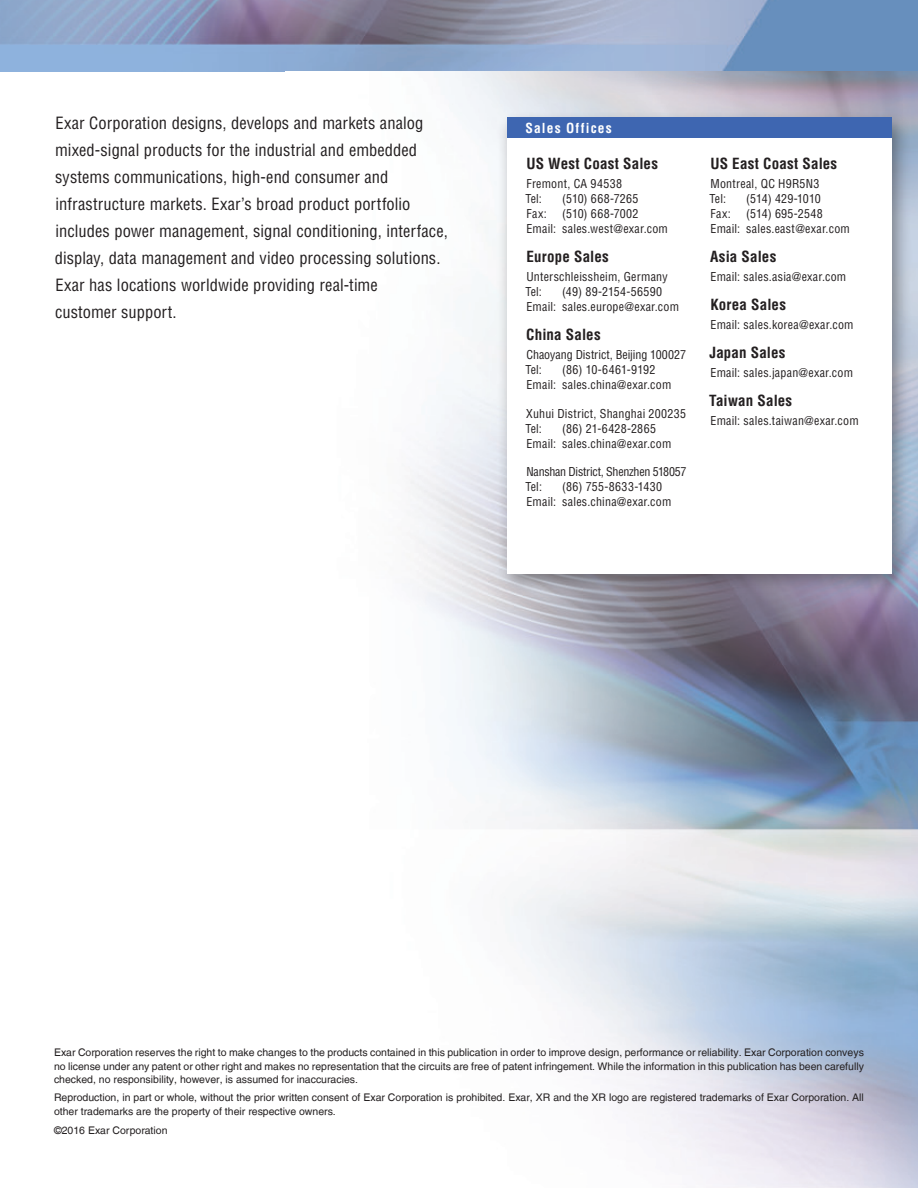
<style>
.page{position:relative;width:918px;height:1188px;background:#fff}
.page>*{position:absolute;margin:0;border:0;box-sizing:border-box;transform-origin:0 0}
.t1{font:condensed 16.5px/27px "Helvetica LT Std";letter-spacing:.005em;color:#231f20}
.t2{font:700 condensed 15px "Helvetica LT Std";letter-spacing:.01em;color:#231f20}
.Brochure_Title_Bar{font:700 condensed 13.5px "Helvetica LT Std";letter-spacing:.09em;color:#fff}
.t3{font:condensed 12px/15px "Helvetica LT Std";letter-spacing:.02em;color:#231f20}
.t4{font:condensed 12px/15px "Helvetica LT Std";color:#231f20}
.t5{font:condensed 12px/15px "Helvetica LT Std";letter-spacing:-.02em;color:#231f20}
.t6{font:condensed 12px "Helvetica LT Std";letter-spacing:-.015em;color:#231f20}
.Backpage_Legal_Conta{font:10.5px/13.5px "Helvetica LT";color:#231f20;text-align:justify}
.Body_Text{font:10.5px "Helvetica LT";color:#231f20}
</style>
<div class="page">
<img style="left:0;top:0;width:918px;height:71px">
<img style="left:409px;top:71px;width:509px;height:1117px">
<div style="left:497px;top:111px;width:415px;height:483px;background:#231f20;opacity:.45"></div>
<div style="left:507px;top:122px;width:385px;height:452px;background:#fff"></div>
<div style="left:507px;top:117px;width:385px;height:21px;background:#3e66b1"></div>
<p class="t1" style="left:55px;top:109px;width:394px">Exar Corporation designs, develops and markets analog mixed-signal products for the industrial and embedded systems communications, high-end consumer and infrastructure markets. Exar’s broad product portfolio includes power management, signal conditioning, interface, display, data management and video processing solutions.<br>Exar has locations worldwide providing real-time<br>customer support.</p>
<p class="Brochure_Title_Bar" style="left:525px;top:119px;width:88px">Sales Offices</p>
<p class="t2" style="left:526px;top:154px;width:133px">US West Coast Sales</p>
<p class="t3" style="left:525px;top:176px;width:98px">Fremont, CA 94538<br>Tel:</p>
<p class="t3" style="left:562px;top:191px;width:78px">(510) 668-7265</p>
<p class="t3" style="left:527px;top:206px;width:143px;text-align:center">(510) 668-7002<br>Email: sales.west@exar.com</p>
<p class="t2" style="left:526px;top:247px;width:84px">Europe Sales</p>
<p class="t3" style="left:525px;top:269px;width:144px">Unterschleissheim, Germany<br>Tel:</p>
<p class="t3" style="left:527px;top:206px;width:22px">Fax:</p>
<p class="t3" style="left:527px;top:284px;width:154px;text-indent:36px">(49) 89-2154-56590<br>Email: sales.europe@exar.com</p>
<p class="t2" style="left:526px;top:325px;width:76px">China Sales</p>
<p class="t4" style="left:525px;top:347px;width:162px">Chaoyang District, Beijing 100027<br>Tel:</p>
<p class="t3" style="left:527px;top:362px;width:146px;text-indent:36px">(86) 10-6461-9192<br>Email: sales.china@exar.com</p>
<p class="t3" style="left:525px;top:406px;width:162px">Xuhui District, Shanghai 200235<br>Tel:</p>
<p class="t3" style="left:527px;top:421px;width:146px;text-indent:36px">(86) 21-6428-2865<br>Email: sales.china@exar.com</p>
<p class="t5" style="left:525px;top:464px;width:163px">Nanshan District, Shenzhen 518057<br>Tel:</p>
<p class="t3" style="left:527px;top:479px;width:146px;text-indent:36px">(86) 755-8633-1430<br>Email: sales.china@exar.com</p>
<p class="t2" style="left:710px;top:154px;width:128px">US East Coast Sales</p>
<p class="t3" style="left:709px;top:176px;width:111px">Montreal, QC H9R5N3<br>Tel:</p>
<p class="t6" style="left:746px;top:191px;width:76px">(514) 429-1010</p>
<p class="t3" style="left:711px;top:206px;width:141px;text-indent:36px">(514) 695-2548<br>Email: sales.east@exar.com</p>
<p class="t2" style="left:710px;top:247px;width:68px">Asia Sales</p>
<p class="t3" style="left:711px;top:269px;width:137px">Email: sales.asia@exar.com</p>
<p class="t2" style="left:710px;top:295px;width:77px">Korea Sales</p>
<p class="t3" style="left:711px;top:317px;width:145px">Email: sales.korea@exar.com</p>
<p class="t2" style="left:710px;top:343px;width:78px">Japan Sales</p>
<p class="t3" style="left:711px;top:365px;width:144px">Email: sales.japan@exar.com</p>
<p class="t2" style="left:709px;top:391px;width:85px">Taiwan Sales</p>
<p class="t3" style="left:711px;top:413px;width:150px">Email: sales.taiwan@exar.com</p>
<p class="t3" style="left:711px;top:206px;width:22px">Fax:</p>
<p class="Backpage_Legal_Conta" style="left:54px;top:1046px;width:811px">Exar Corporation reserves the right to make changes to the products contained in this publication in order to improve design, performance or reliability. Exar Corporation conveys no license under any patent or other right and makes no representation that the circuits are free of patent infringement. While the information in this publication has been carefully checked, no responsibility, however, is assumed for inaccuracies.</p>
<p class="Backpage_Legal_Conta" style="left:54px;top:1091px;width:811px">Reproduction, in part or whole, without the prior written consent of Exar Corporation is prohibited. Exar, XR and the XR logo are registered trademarks of Exar Corporation. All other trademarks are the property of their respective owners.</p>
<p class="Body_Text" style="left:54px;top:1124px;width:115px">©2016 Exar Corporation</p>
</div>
